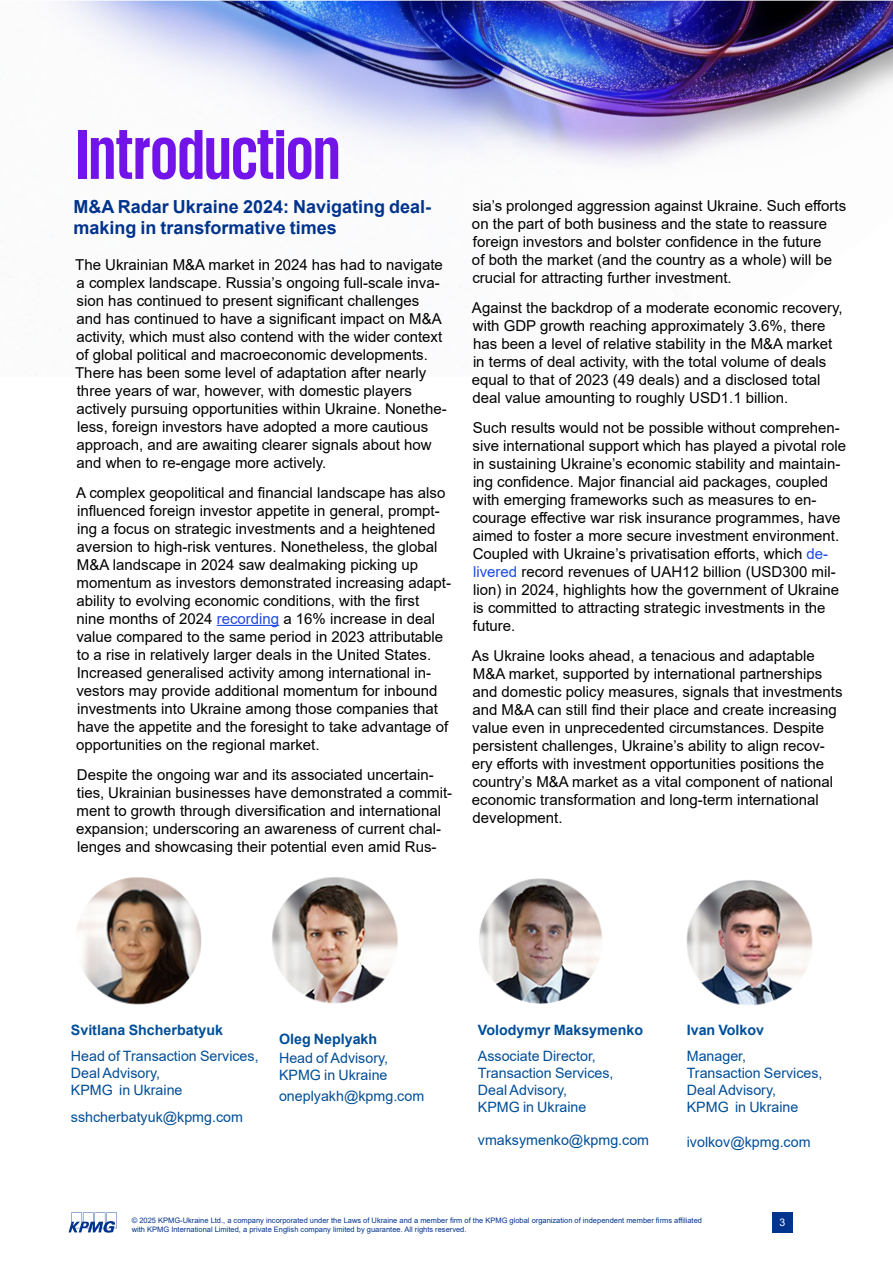
<style>
.page{position:relative;width:893px;height:1263px;background:#fff}
.page>*{position:absolute;margin:0;border:0;box-sizing:border-box;transform-origin:0 0}
.t1{font:700 72px "KPMG Cyrillic";color:#7213ea}
.t2{font:700 18px/21px "Arial";color:#00338d}
.t3{font:15px/18px "Arial";color:#000}
.t4{font:14.25px/17.1px "Arial";color:#004e98}
.t5{font:700 14.25px "Arial";color:#004e98}
.t6{font:10.5px "Arial";color:#fff}
.t7{font:7.5px "Arial";color:#00338d}
.s1{color:#1e49e2}
</style>
<div class="page">
<div style="left:772px;top:1212px;width:20px;height:21px;background:#00338d"></div>
<svg style="left:69px;top:1212px;width:48px;height:21px"></svg>
<img style="left:61px;top:1px;width:832px;height:164px">
<svg style="left:138px;top:147px;width:78px;height:18px"></svg>
<svg style="left:61px;top:147px;width:67px;height:18px"></svg>
<hr style="left:217px;top:625px;width:62px;height:1px;background:#1e49e2">
<img style="left:686px;top:880px;width:127px;height:126px">
<img style="left:272px;top:877px;width:126px;height:127px">
<img style="left:77px;top:877px;width:125px;height:128px">
<img style="left:479px;top:878px;width:123px;height:126px">
<h1 class="t1" style="left:77px;top:118px;width:265px">Introduction</h1>
<p class="t2" style="left:74px;top:196px;width:359px">M&amp;A Radar Ukraine 2024: Navigating deal&shy;making in transformative times</p>
<p class="t3" style="left:75px;top:255px;width:373px">The Ukrainian M&amp;A market in 2024 has had to navigate a complex landscape. Russia’s ongoing full-scale inva&shy;sion has continued to present significant challenges<br>and has continued to have a significant impact on M&amp;A activity, which must also contend with the wider context of global political and macroeconomic developments.<br>There has been some level of adaptation after nearly three years of war, however, with domestic players actively pursuing opportunities within Ukraine. Nonethe&shy;less, foreign investors have adopted a more cautious approach, and are awaiting clearer signals about how and when to re-engage more actively.</p>
<p class="t3" style="left:76px;top:483px;width:376px">A complex geopolitical and financial landscape has also influenced foreign investor appetite in general, prompt&shy;ing a focus on strategic investments and a heightened aversion to high-risk ventures. Nonetheless, the global M&amp;A landscape in 2024 saw dealmaking picking up momentum as investors demonstrated increasing adapt&shy;ability to evolving economic conditions, with the first<br>nine months of 2024 <span class="s1">recording</span> a 16% increase in deal value compared to the same period in 2023 attributable to a rise in relatively larger deals in the United States.<br>Increased generalised activity among international in&shy;vestors may provide additional momentum for inbound investments into Ukraine among those companies that have the appetite and the foresight to take advantage of opportunities on the regional market.</p>
<p class="t3" style="left:76px;top:765px;width:378px">Despite the ongoing war and its associated uncertain&shy;ties, Ukrainian businesses have demonstrated a commit&shy;ment to growth through diversification and international expansion; underscoring an awareness of current chal&shy;lenges and showcasing their potential even amid Rus-</p>
<p class="t3" style="left:472px;top:196px;width:376px">sia’s prolonged aggression against Ukraine. Such efforts on the part of both business and the state to reassure foreign investors and bolster confidence in the future<br>of both the market (and the country as a whole) will be crucial for attracting further investment.</p>
<p class="t3" style="left:472px;top:298px;width:372px">Against the backdrop of a moderate economic recovery, with GDP growth reaching approximately 3.6%, there has been a level of relative stability in the M&amp;A market in terms of deal activity, with the total volume of deals equal to that of 2023 (49 deals) and a disclosed total deal value amounting to roughly USD1.1 billion.</p>
<p class="t3" style="left:472px;top:418px;width:375px">Such results would not be possible without comprehen&shy;sive international support which has played a pivotal role in sustaining Ukraine’s economic stability and maintain&shy;ing confidence. Major financial aid packages, coupled with emerging frameworks such as measures to en&shy;courage effective war risk insurance programmes, have aimed to foster a more secure investment environment.<br>Coupled with Ukraine’s privatisation efforts, which <span class="s1">de&shy;livered</span> record revenues of UAH12 billion (USD300 mil&shy;lion) in 2024, highlights how the government of Ukraine is committed to attracting strategic investments in the future.</p>
<p class="t3" style="left:472px;top:646px;width:372px">As Ukraine looks ahead, a tenacious and adaptable M&amp;A market, supported by international partnerships and domestic policy measures, signals that investments and M&amp;A can still find their place and create increasing value even in unprecedented circumstances. Despite persistent challenges, Ukraine’s ability to align recov&shy;ery efforts with investment opportunities positions the country’s M&amp;A market as a vital component of national economic transformation and long-term international development.</p>
<p class="t5" style="left:71px;top:1020px;width:154px">Svitlana Shcherbatyuk</p>
<p class="t4" style="left:71px;top:1047px;width:189px">Head of Transaction Services,<br>Deal Advisory,<br>KPMG in Ukraine</p>
<p class="t4" style="left:71px;top:1109px;width:174px">sshcherbatyuk@kpmg.com</p>
<p class="t5" style="left:279px;top:1029px;width:100px">Oleg Neplyakh</p>
<p class="t4" style="left:279px;top:1049px;width:111px">Head of Advisory,<br>KPMG in Ukraine</p>
<p class="t4" style="left:279px;top:1088px;width:147px">oneplyakh@kpmg.com</p>
<p class="t5" style="left:478px;top:1020px;width:167px">Volodymyr Maksymenko</p>
<p class="t4" style="left:478px;top:1047px;width:137px">Associate Director,<br>Transaction Services,<br>Deal Advisory,<br>KPMG in Ukraine</p>
<p class="t4" style="left:478px;top:1131px;width:173px">vmaksymenko@kpmg.com</p>
<p class="t5" style="left:687px;top:1020px;width:79px">Ivan Volkov</p>
<p class="t4" style="left:687px;top:1047px;width:137px">Manager,<br>Transaction Services,<br>Deal Advisory,<br>KPMG in Ukraine</p>
<p class="t4" style="left:687px;top:1133px;width:125px">ivolkov@kpmg.com</p>
<p class="t7" style="left:132px;top:1215px;width:572px">© 2025 KPMG-Ukraine Ltd., a company incorporated under the Laws of Ukraine and a member firm of the KPMG global organization of independent member firms affiliated</p>
<p class="t6" style="left:779px;top:1215px;width:7px">3</p>
<p class="t7" style="left:132px;top:1224px;width:336px">with KPMG International Limited, a private English company limited by guarantee. All rights reserved.</p>
</div>
